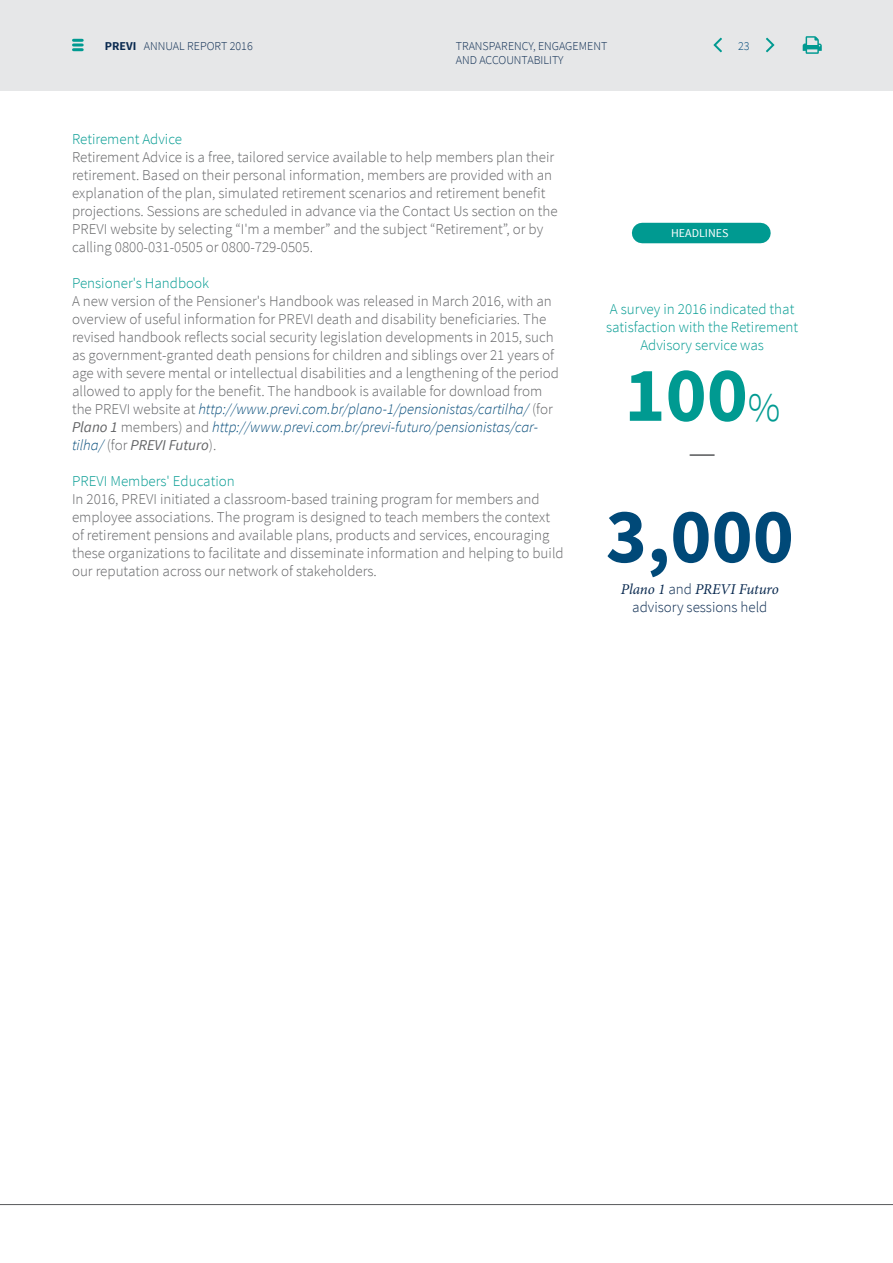
<style>
.page{position:relative;width:893px;height:1263px;background:#fff}
.page>*{position:absolute;margin:0;border:0;box-sizing:border-box;transform-origin:0 0}
.t1{font:700 78px/141.3px "Source Sans Pro";color:#004978}
.t2{font:300 34.5px "Source Sans Pro";color:#636466}
.t3{font:300 15px/18px "Source Sans Pro";color:#636466}
.t4{font:300 15px/18px "Source Sans Pro";color:#009a91;text-align:center}
.t5{font:italic 15px "Minion Pro";letter-spacing:-.015em;color:#0a2a50}
.t6{font:300 15px "Source Sans Pro";color:#0a2a50}
.t7{font:300 12px "Source Sans Pro";color:#0a2a50}
.t8{font:12px "Source Sans Pro";color:#fff}
.t9{font:300 12px "Source Sans Pro";color:#004978}
.s1{font-weight:700}
.s2{font-style:italic;color:#004978}
.s3{font-weight:400;font-style:italic}
.s4{color:#009a91}
.s5{font-weight:300;font-size:40.5px;color:#009a91}
.s6{font-family:"Source Sans Pro";font-weight:300;font-style:normal}
</style>
<div class="page">
<div style="left:0;top:0;width:893px;height:90px;background:#e6e7e8"></div>
<svg style="left:766px;top:38px;width:8px;height:14px"></svg>
<svg style="left:713px;top:38px;width:9px;height:14px"></svg>
<svg style="left:803px;top:36px;width:19px;height:18px"></svg>
<svg style="left:74px;top:39px;width:8px;height:12px"></svg>
<hr style="left:0;top:1204px;width:893px;height:1px;background:#58595b">
<div style="left:642px;top:223px;width:118px;height:20px;background:#009a91"></div>
<p class="t7" style="left:105px;top:38px;width:149px"><span class="s1">PREVI</span> Annual Report 2016</p>
<p class="t9" style="left:738px;top:38px;width:13px">23</p>
<p class="t7" style="left:456px;top:38px;width:34px">Transpar</p>
<p class="t7" style="left:508px;top:38px;width:98px">ency, engagem ent</p>
<p class="t7" style="left:456px;top:53px;width:8px">and</p>
<p class="t7" style="left:479px;top:53px;width:34px">accountability</p>
<p class="t4" style="left:72px;top:130px;width:112px">Retirement Advice</p>
<p class="t3" style="left:72px;top:148px;width:487px">Retirement Advice is a free, tailored service available to help members plan their retirement. Based on their personal information, members are provided with an explanation of the plan, simulated retirement scenarios and retirement benefit projections. Sessions are scheduled in advance via the Contact Us section on the PREVI website by selecting “I 'm a member” and the subject “Retirement”, or by calling 0800-031-0505 or 0800-729-0505.</p>
<p class="t4" style="left:72px;top:274px;width:139px">Pensioner's Handbook</p>
<p class="t3" style="left:72px;top:292px;width:489px">A new version of the Pensioner's Handbook was released in March 2016, with an overview of useful information for PREVI death and disability beneficiaries. The revised handbook reflects social security legislation developments in 2015, such as government-granted death pensions for children and siblings over 21 years of age with severe mental or intellectual disabilities and a lengthening of the period allowed to apply for the benefit. The handbook is available for download from the PREVI website at <span class="s2">http://www.previ.com.br/plano-1/pensionistas/cartilha/</span> (for <span class="s3">Plano 1</span> members) and <span class="s2">http://www.previ.com.br/previ-futuro/pensionistas/car&shy;tilha/</span> (for <span class="s3">PREVI Futuro</span>).</p>
<p class="t4" style="left:72px;top:472px;width:164px">PREVI Members' Education</p>
<p class="t3" style="left:72px;top:490px;width:493px">I n 2016, PREVI initiated a classroom-based training program for members and employee associations. The program is designed to teach members the context of retirement pensions and available plans, products and services, encouraging these organizations to facilitate and disseminate information and helping to build our reputation across our network of stakeholders.</p>
<p class="t8" style="left:671px;top:226px;width:8px">HEAD</p>
<p class="t8" style="left:699px;top:226px;width:31px">LINES</p>
<p class="t4" style="left:606px;top:300px;width:194px">A survey in 2016 indicated that satisfaction with the Retirement<br>Advisory service was</p>
<h1 class="t1" style="left:606px;top:327px;width:190px"><span class="s4">100</span><span class="s5">%<br></span>3,000</h1>
<h2 class="t2" style="left:689px;top:431px;width:29px">—</h2>
<p class="t5" style="left:621px;top:579px;width:159px">Plano 1 <span class="s6">and</span> PREVI Futuro</p>
<p class="t6" style="left:632px;top:598px;width:137px">advisory sessions held</p>
</div>
